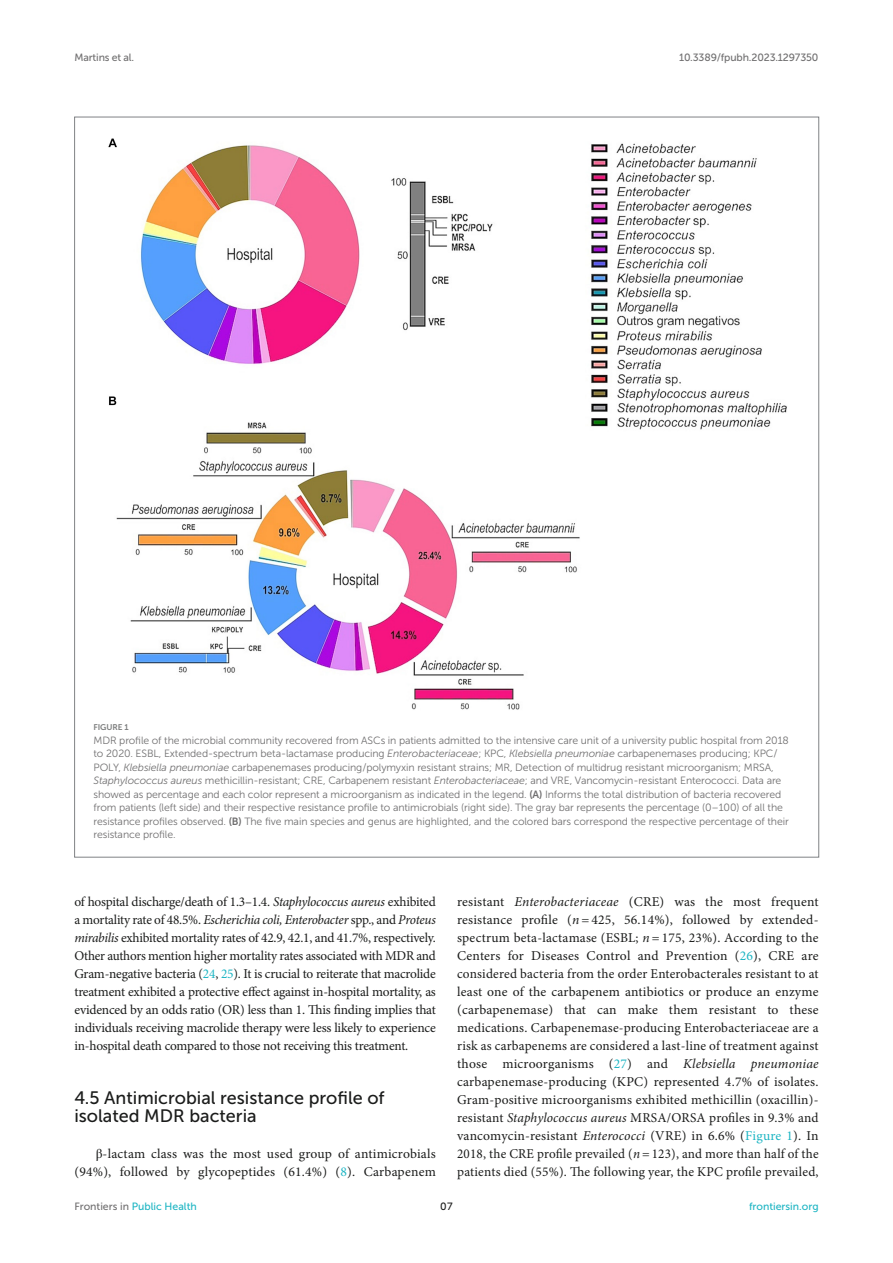
<style>
.page{position:relative;width:893px;height:1263px;background:#fff}
.page>*{position:absolute;margin:0;border:0;box-sizing:border-box;transform-origin:0 0}
.HEAD_2{font:18px/18px "Museo Sans 500";color:#1b1c1b}
.TEXT_FLUSH{font:13.5px/18px "Minion Pro";letter-spacing:.01em;color:#1b1c1b;text-align:justify}
.FIG_LEG{font:10.5px/13.5px "Museo Sans 300";letter-spacing:-.01em;color:#706f70}
.t1{font:10.5px "Museo Sans 500";letter-spacing:-.015em;color:#706f70}
.t2{font:10.5px "Museo Sans 500";color:#1db5c3}
.t3{font:10.5px "Museo Sans 500";color:#1b1c1b}
.FIG_HD{font:8.25px "Museo Sans 700";letter-spacing:-.01em;color:#7e7f7f}
.s1{font-style:italic}
.s2{font-family:"Museo Sans 700"}
.s3{color:#1db5c3}
.s4{font-family:"STIX General"}
.s5{color:#706f70}
</style>
<div class="page">
<img style="left:108px;top:138px;width:679px;height:572px">
<p class="t1" style="left:74px;top:51px;width:61px">Martins et al.</p>
<p class="t1" style="left:679px;top:51px;width:141px">10.3389/fpubh.2023.1297350</p>
<p class="FIG_HD" style="left:94px;top:723px;width:37px">FIGURE 1</p>
<p class="FIG_LEG" style="left:94px;top:733px;width:697px">MDR profile of the microbial community recovered from ASCs in patients admitted to the intensive care unit of a university public hospital from 2018 to 2020. ESBL, Extended-spectrum beta-lactamase producing <span class="s1">Enterobacteriaceae</span>; KPC, <span class="s1">Klebsiella pneumoniae</span> carbapenemases producing; KPC/ POLY, <span class="s1">Klebsiella pneumoniae</span> carbapenemases producing/polymyxin resistant strains; MR, Detection of multidrug resistant microorganism; MRSA, <span class="s1">Staphylococcus aureus</span> methicillin-resistant; CRE, Carbapenem resistant <span class="s1">Enterobacteriaceae</span>; and VRE, Vancomycin-resistant Enterococci. Data are showed as percentage and each color represent a microorganism as indicated in the legend. <span class="s2">(A)</span> Informs the total distribution of bacteria recovered from patients (left side) and their respective resistance profile to antimicrobials (right side). The gray bar represents the percentage (0–100) of all the resistance profiles observed. <span class="s2">(B)</span> The five main species and genus are highlighted, and the colored bars correspond the respective percentage of their resistance profile.</p>
<p class="TEXT_FLUSH" style="left:74px;top:893px;width:363px">of hospital discharge/death of 1.3–1.4. <span class="s1">Staphylococcus aureus</span> exhibited a mortality rate of 48.5%. <span class="s1">Escherichia coli, Enterobacter</span> spp., and <span class="s1">Proteus mirabilis</span> exhibited mortality rates of 42.9, 42.1, and 41.7%, respectively.<br>Other authors mention higher mortality rates associated with MDR and Gram-negative bacteria (<span class="s3">24</span>, <span class="s3">25</span>). It is crucial to reiterate that macrolide treatment exhibited a protective effect against in-hospital mortality, as evidenced by an odds ratio (OR) less than 1. This finding implies that individuals receiving macrolide therapy were less likely to experience in-hospital death compared to those not receiving this treatment.</p>
<p class="HEAD_2" style="left:74px;top:1089px;width:312px">4.5 Antimicrobial resistance profile of isolated MDR bacteria</p>
<p class="TEXT_FLUSH" style="left:74px;top:1145px;width:363px;text-align:right"><span class="s4">β</span>-lactam class was the most used group of antimicrobials (94%), followed by glycopeptides (61.4%) (<span class="s3">8</span>). Carbapenem</p>
<p class="TEXT_FLUSH" style="left:457px;top:893px;width:363px">resistant <span class="s1">Enterobacteriaceae</span> (CRE) was the most frequent resistance profile (<span class="s1">n</span> = 425, 56.14%), followed by extended&shy;spectrum beta-lactamase (ESBL; <span class="s1">n</span> = 175, 23%). According to the Centers for Diseases Control and Prevention (<span class="s3">26</span>), CRE are considered bacteria from the order Enterobacterales resistant to at least one of the carbapenem antibiotics or produce an enzyme (carbapenemase) that can make them resistant to these medications. Carbapenemase-producing Enterobacteriaceae are a risk as carbapenems are considered a last-line of treatment against those microorganisms (<span class="s3">27</span>) and <span class="s1">Klebsiella pneumoniae </span>carbapenemase-producing (KPC) represented 4.7% of isolates.<br>Gram-positive microorganisms exhibited methicillin (oxacillin)- resistant <span class="s1">Staphylococcus aureus</span> MRSA/ORSA profiles in 9.3% and vancomycin-resistant <span class="s1">Enterococci</span> (VRE) in 6.6% (<span class="s3">Figure 1</span>). In 2018, the CRE profile prevailed (<span class="s1">n</span> = 123), and more than half of the patients died (55%). The following year, the KPC profile prevailed,</p>
<p class="t2" style="left:74px;top:1200px;width:124px"><span class="s5">Frontiers in</span> Public Health</p>
<p class="t3" style="left:440px;top:1200px;width:14px">07</p>
<p class="t2" style="left:749px;top:1200px;width:71px">frontiersin.org</p>
</div>
